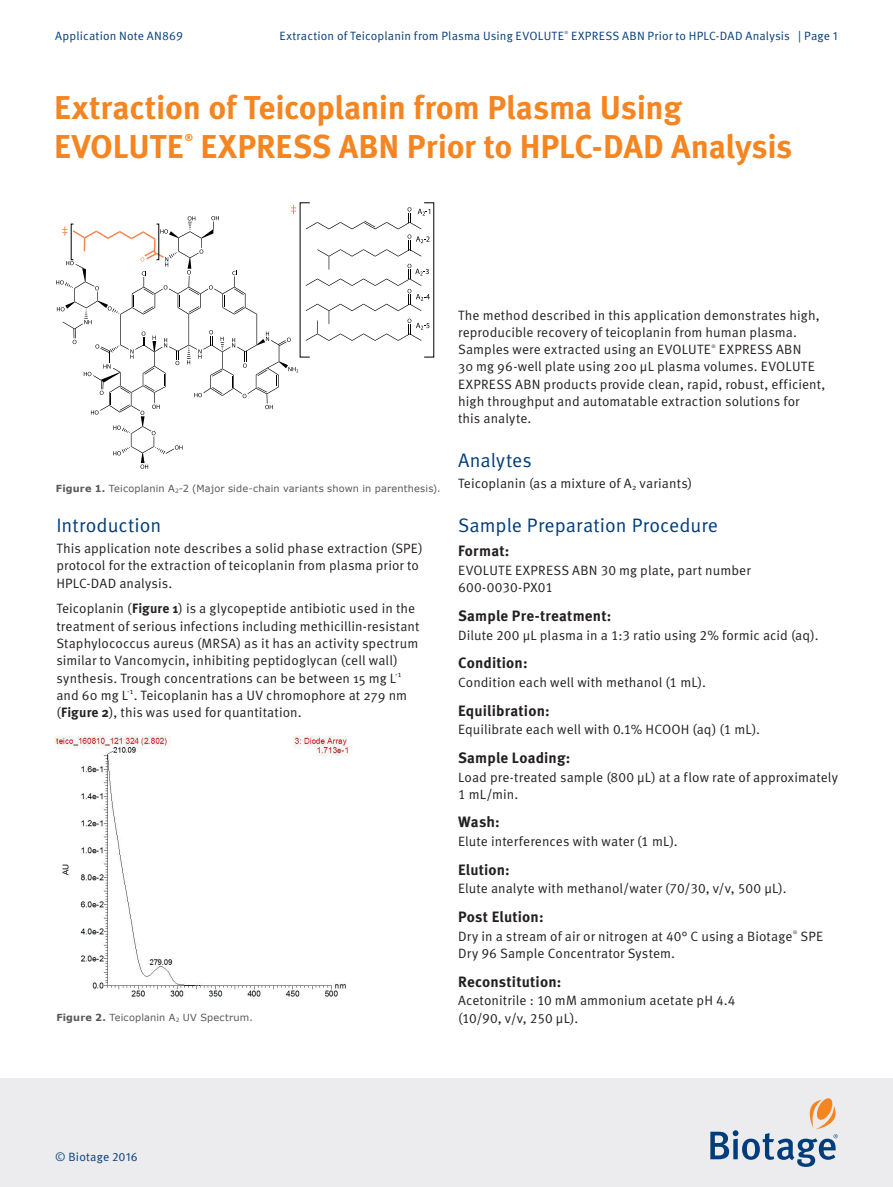
<style>
.page{position:relative;width:893px;height:1187px;background:#fff}
.page>*{position:absolute;margin:0;border:0;box-sizing:border-box;transform-origin:0 0}
.t1{font:700 33px/39px "Meta OT";letter-spacing:-.01em;color:#f58520}
.t2{font:19.5px "Meta OT Norm";letter-spacing:.005em;color:#013c7b}
.t3{font:700 15px "Meta OT";letter-spacing:.01em;color:#231f20}
.t4{font:13.5px/17.2px "Meta OT Norm";letter-spacing:.005em;color:#231f20}
.t5{font:12px "Meta OT Norm";letter-spacing:.015em;color:#013c7b}
.t6{font:700 9.9px "Meta OT";color:#f58520}
.t7{font:9.75px "Verdana";letter-spacing:.015em;color:#57585a}
.t8{font:4.8px "Meta OT Norm";color:#231f20}
.t9{font:4.35px "Meta OT Norm";color:#013c7b}
.s1{font-weight:700}
.s2{font-family:"Meta OT";font-weight:700}
</style>
<div class="page">
<div style="left:0;top:1078px;width:893px;height:108px;background:#ececee"></div>
<svg style="left:710px;top:1098px;width:128px;height:68px"></svg>
<svg style="left:56px;top:202px;width:378px;height:267px"></svg>
<img style="left:54px;top:735px;width:295px;height:262px">
<p class="t5" style="left:55px;top:29px;width:129px">Application Note AN869</p>
<p class="t5" style="left:279px;top:29px;width:286px">Extraction of Teicoplanin from Plasma Using EVOLUTE</p>
<p class="t9" style="left:565px;top:30px;width:5px">®</p>
<p class="t5" style="left:571px;top:29px;width:268px">EXPRESS ABN Prior to HPLC-DAD Analysis | Page 1</p>
<h1 class="t1" style="left:54px;top:89px;width:629px">Extraction of Teicoplanin from Plasma Using<br>EVOLUTE</h1>
<p class="t6" style="left:185px;top:132px;width:10px">®</p>
<h1 class="t1" style="left:200px;top:128px;width:594px">EXPRESS ABN Prior to HPLC-DAD Analysis</h1>
<p class="t7" style="left:56px;top:481px;width:386px"><span class="s1">Figure 1.</span> Teicoplanin A<sub>2</sub>-2 (Major side-chain variants shown in parenthesis).</p>
<h2 class="t2" style="left:56px;top:513px;width:107px">Introduction</h2>
<p class="t4" style="left:56px;top:540px;width:368px">This application note describes a solid phase extraction (SPE) protocol for the extraction of teicoplanin from plasma prior to<br>HPLC-DAD analysis.</p>
<p class="t4" style="left:56px;top:600px;width:365px">Teicoplanin (<span class="s2">Figure 1</span>) is a glycopeptide antibiotic used in the treatment of serious infections including methicillin-resistant Staphylococcus aureus (MRSA) as it has an activity spectrum similar to Vancomycin, inhibiting peptidoglycan (cell wall) synthesis. Trough concentrations can be between 15 mg L<sup>-1 </sup>and 60 mg L<sup>-1</sup>. Teicoplanin has a UV chromophore at 279 nm (<span class="s2">Figure 2</span>), this was used for quantitation.</p>
<p class="t4" style="left:458px;top:306px;width:363px">The method described in this application demonstrates high, reproducible recovery of teicoplanin from human plasma.<br>Samples were extracted using an EVOLUTE</p>
<p class="t8" style="left:712px;top:343px;width:6px">®</p>
<p class="t4" style="left:458px;top:341px;width:369px;text-indent:261px">EXPRESS ABN<br>30 mg 96-well plate using 200 µL plasma volumes. EVOLUTE EXPRESS ABN products provide clean, rapid, robust, efficient, high throughput and automatable extraction solutions for<br>this analyte.</p>
<h2 class="t2" style="left:458px;top:449px;width:75px">Analytes</h2>
<p class="t4" style="left:458px;top:475px;width:235px">Teicoplanin (as a mixture of A<sub>2</sub> variants)</p>
<h2 class="t2" style="left:458px;top:514px;width:261px">Sample Preparation Procedure</h2>
<p class="t3" style="left:458px;top:542px;width:53px">Format:</p>
<p class="t4" style="left:458px;top:562px;width:294px">EVOLUTE EXPRESS ABN 30 mg plate, part number<br>600-0030-PX01</p>
<p class="t3" style="left:458px;top:607px;width:155px">Sample Pre-treatment:</p>
<p class="t4" style="left:458px;top:626px;width:362px">Dilute 200 µL plasma in a 1:3 ratio using 2% formic acid (aq).</p>
<p class="t3" style="left:458px;top:654px;width:71px">Condition:</p>
<p class="t4" style="left:458px;top:674px;width:249px">Condition each well with methanol (1 mL).</p>
<p class="t3" style="left:458px;top:701px;width:93px">Equilibration:</p>
<p class="t4" style="left:458px;top:721px;width:303px">Equilibrate each well with 0.1% HCOOH (aq) (1 mL).</p>
<p class="t3" style="left:458px;top:748px;width:114px">Sample Loading:</p>
<p class="t4" style="left:458px;top:768px;width:381px">Load pre-treated sample (800 µL) at a flow rate of approximately<br>1 mL/min.</p>
<p class="t3" style="left:458px;top:813px;width:43px">Wash:</p>
<p class="t4" style="left:458px;top:833px;width:221px">Elute interferences with water (1 mL).</p>
<p class="t3" style="left:458px;top:860px;width:53px">Elution:</p>
<p class="t4" style="left:458px;top:880px;width:330px">Elute analyte with methanol/water (70/30, v/v, 500 µL).</p>
<p class="t3" style="left:458px;top:907px;width:87px">Post Elution:</p>
<p class="t4" style="left:458px;top:927px;width:336px">Dry in a stream of air or nitrogen at 40° C using a Biotage</p>
<p class="t8" style="left:793px;top:929px;width:6px">®</p>
<p class="t4" style="left:800px;top:927px;width:24px">SPE</p>
<p class="t4" style="left:458px;top:944px;width:218px">Dry 96 Sample Concentrator System.</p>
<p class="t3" style="left:458px;top:972px;width:105px">Reconstitution:</p>
<p class="t4" style="left:458px;top:992px;width:279px">Acetonitrile : 10 mM ammonium acetate pH 4.4</p>
<p class="t7" style="left:56px;top:1010px;width:198px"><span class="s1">Figure 2.</span> Teicoplanin A<sub>2</sub> UV Spectrum.</p>
<p class="t4" style="left:458px;top:1009px;width:122px">(10/90, v/v, 250 µL).</p>
<p class="t5" style="left:55px;top:1149px;width:84px">© Biotage 2016</p>
</div>
